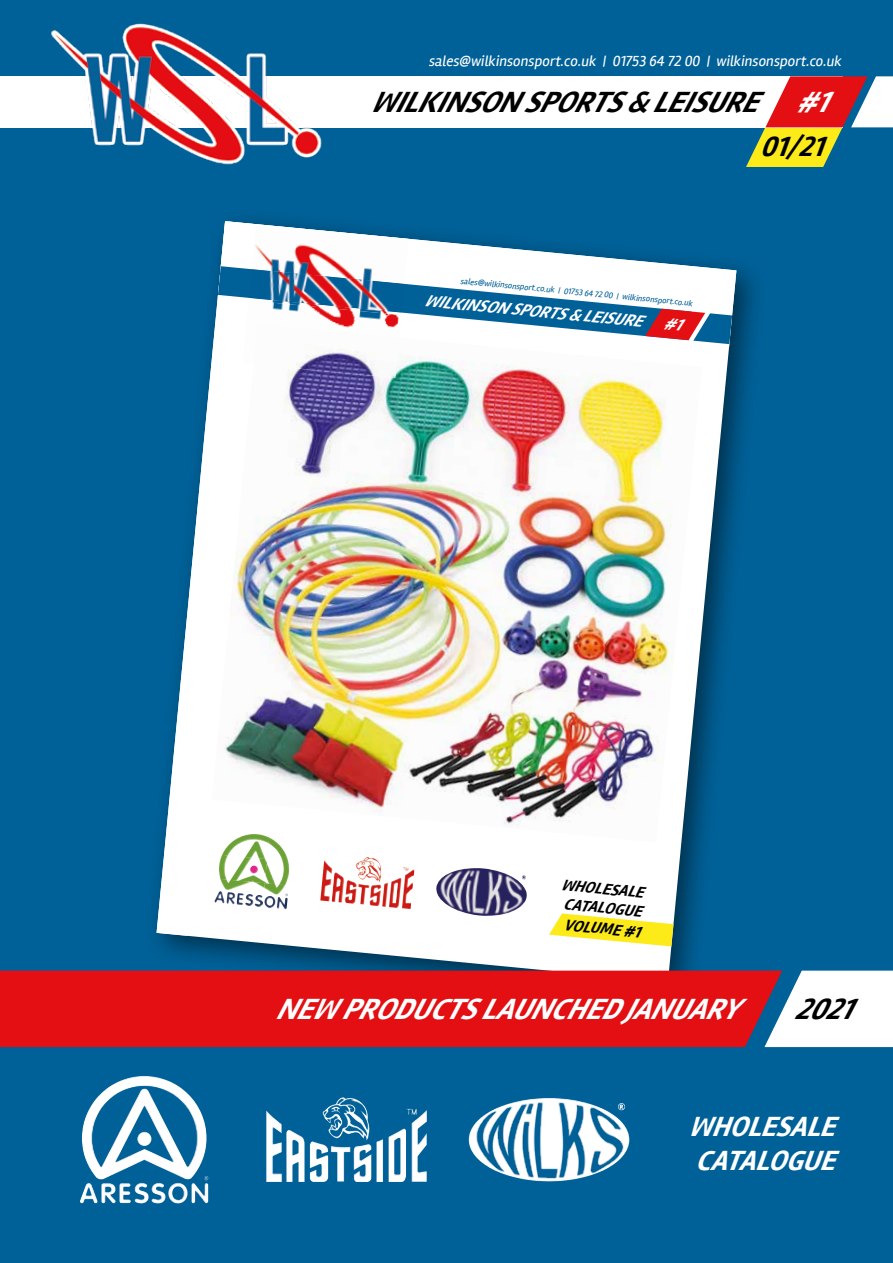
<style>
.page{position:relative;width:893px;height:1263px;background:#006198}
.page>*{position:absolute;margin:0;border:0;box-sizing:border-box;transform-origin:0 0}
.t1{font:italic 700 30px "Rambla";color:#000}
.t2{font:italic 700 30px "Rambla";color:#fff}
.t3{font:italic 700 28.5px/33.6px "Rambla";color:#fff}
.t4{font:italic 700 28.5px "Rambla";color:#000}
.t5{font:italic 700 16.95px "Rambla";color:#fff}
.t6{font:italic 700 16.05px/18.9px "Rambla";color:#000}
.t7{font:italic 15px "Rambla";color:#fff}
.t8{font:italic 8.4px "Rambla";color:#006198}
.s1{color:#fff}
</style>
<div class="page">
<img style="left:80px;top:1076px;width:128px;height:127px">
<img style="left:322px;top:1097px;width:48px;height:44px">
<img style="left:469px;top:1098px;width:160px;height:83px">
<div style="left:143px;top:207px;width:625px;height:806px;background:#000;opacity:.5"></div>
<img style="left:157px;top:221px;width:579px;height:750px">
<svg style="left:157px;top:940px;width:7px;height:18px"></svg>
<svg style="left:709px;top:622px;width:13px;height:13px"></svg>
<div style="left:0;top:76px;width:843px;height:51px;background:#fff"></div>
<svg style="left:746px;top:76px;width:147px;height:91px"></svg>
<img style="left:47px;top:23px;width:279px;height:224px">
<div style="left:782px;top:971px;width:111px;height:76px;background:#fff"></div>
<div style="left:0;top:971px;width:782px;height:76px;background:#e30f13"></div>
<svg style="left:218px;top:266px;width:514px;height:78px"></svg>
<h3 class="t7" style="left:429px;top:52px;width:414px">sales@wilkinsonsport.co.uk | 01753 64 72 00 | wilkinsonsport.co.uk</h3>
<h1 class="t1" style="left:371px;top:84px;width:470px">WILKINSONSPORTS&amp;LEISURE <span class="s1">#1</span></h1>
<p class="t8" style="left:461px;top:275px;width:235px;rotate:6deg">sales@wilkinsonsport.co.uk | 01753 64 72 00 | wilkinsonsport.co.uk</p>
<h3 class="t5" style="left:426px;top:290px;width:220px;rotate:6deg">WILKINSON SPORTS &amp; LEISURE</h3>
<h2 class="t4" style="left:760px;top:130px;width:77px">01/21</h2>
<h3 class="t6" style="left:562px;top:875px;width:84px;rotate:6deg">WHOLESALE<br>CATALOGUE</h3>
<h3 class="t6" style="left:565px;top:915px;width:78px;rotate:6deg">VOLUME #1</h3>
<h1 class="t2" style="left:276px;top:991px;width:477px">NEWPRODUCTSLAUNCHEDJANUARY</h1>
<h1 class="t1" style="left:795px;top:991px;width:71px">2021</h1>
<h2 class="t3" style="left:688px;top:1110px;width:160px">WHOLESALE<br>CATALOGUE</h2>
</div>
